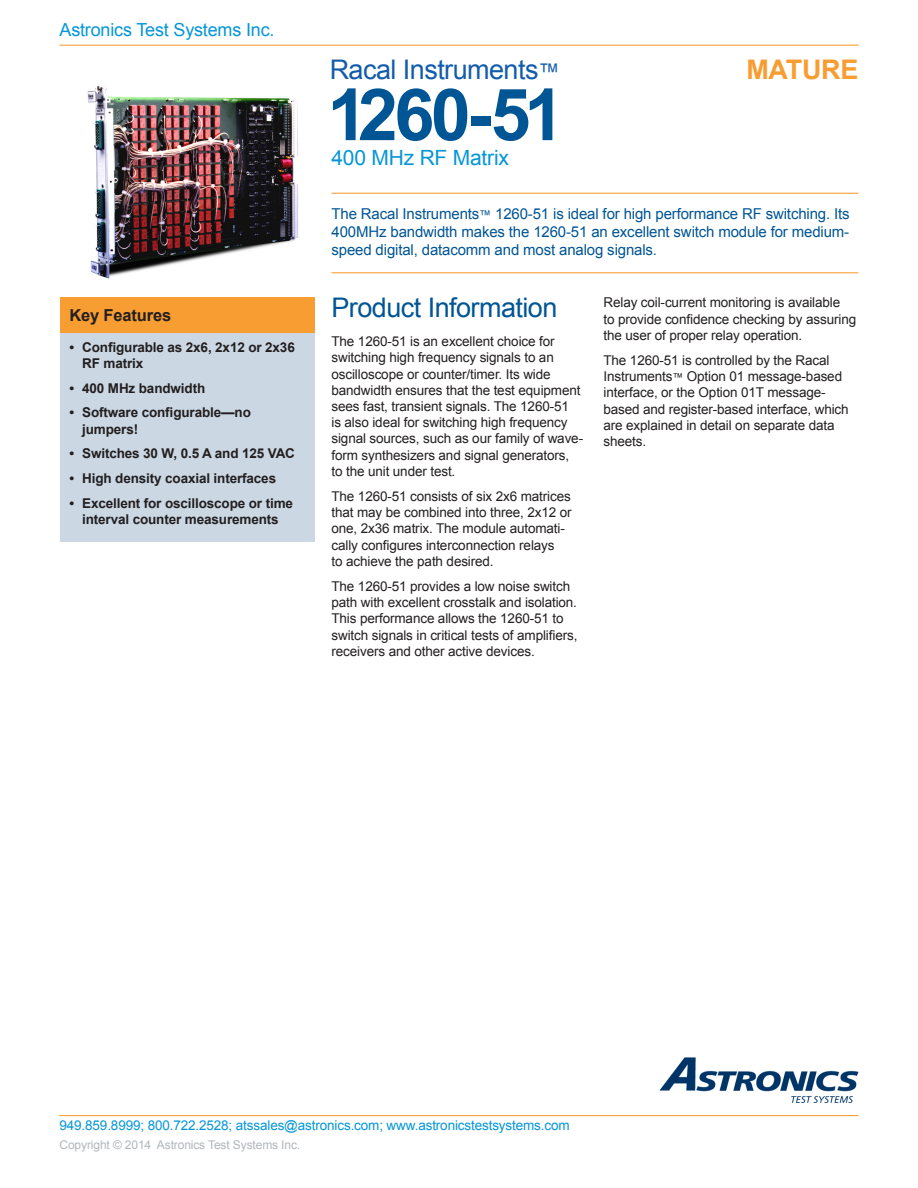
<style>
.page{position:relative;width:918px;height:1188px;background:#fff}
.page>*{position:absolute;margin:0;border:0;box-sizing:border-box;transform-origin:0 0}
.Product_Model{font:700 72px "Arial";letter-spacing:-.07em;color:#005595}
.Section_Heading{font:27px "Arial";letter-spacing:-.02em;color:#005595}
.Product_Name{font:27px "Arial";letter-spacing:-.02em;color:#135cab}
.Product_Name-2{font:700 27px "Arial";letter-spacing:-.01em;color:#f89d31}
.Product_Description{font:21px "Arial";letter-spacing:-.01em;color:#0696d7}
.t1{font:18px "Arial";letter-spacing:-.01em;color:#0696d7}
.Key_Features_Heading{font:700 16.5px "Arial";letter-spacing:-.01em;color:#231f20}
.Intro_Copy_Single_Pa{font:15px/18px "Arial";letter-spacing:-.01em;color:#005595;text-align:justify}
.Body_Copy{font:13.5px/16.2px "Arial";letter-spacing:-.01em;color:#231f20}
.t2{font:700 13.5px/16.2px "Arial";letter-spacing:-.01em;color:#231f20}
.t3{font:13.5px "Arial";letter-spacing:-.01em;color:#0696d7}
.t4{font:12px "Arial";letter-spacing:-.01em;color:#b2b7bb}
.s1{font-size:21.6px}
.s2{font-size:12px}
.s3{font-size:10.8px}
</style>
<div class="page">
<hr style="left:60px;top:45px;width:799px;height:1px;background:#f89d31">
<img style="left:659px;top:1057px;width:200px;height:46px">
<hr style="left:59px;top:1115px;width:799px;height:1px;background:#f89d31">
<hr style="left:332px;top:193px;width:526px;height:1px;background:#f89d31">
<hr style="left:332px;top:272px;width:526px;height:1px;background:#f89d31">
<div style="left:60px;top:298px;width:255px;height:35px;background:#f89d31"></div>
<div style="left:60px;top:333px;width:255px;height:209px;background:#cbd8e4"></div>
<img style="left:87px;top:85px;width:211px;height:194px">
<h3 class="t1" style="left:60px;top:18px;width:217px">Astronics Test Systems Inc.</h3>
<p class="Key_Features_Heading" style="left:69px;top:305px;width:103px">Key Features</p>
<p class="t2" style="left:82px;top:339px;width:214px;text-indent:-13px">• Configurable as 2x6, 2x12 or 2x36<br>RF matrix</p>
<p class="t2" style="left:69px;top:380px;width:137px">• 400 MHz bandwidth</p>
<p class="t2" style="left:82px;top:405px;width:170px;text-indent:-13px">• Software configurable—no jumpers!</p>
<p class="t2" style="left:69px;top:446px;width:227px">• Switches 30 W, 0.5 A and 125 VAC</p>
<p class="t2" style="left:69px;top:471px;width:208px">• High density coaxial interfaces</p>
<p class="t2" style="left:69px;top:495px;width:225px;text-align:center">• Excellent for oscilloscope or time interval counter measurements</p>
<p class="Product_Name" style="left:330px;top:52px;width:232px">Racal Instruments<span class="s1">™</span></p>
<p class="Product_Model" style="left:327px;top:67px;width:238px">1260-51</p>
<p class="Product_Description" style="left:332px;top:144px;width:179px">400 MHz RF Matrix</p>
<p class="Product_Name-2" style="left:746px;top:52px;width:114px">MATURE</p>
<p class="Intro_Copy_Single_Pa" style="left:332px;top:205px;width:520px">The Racal Instruments<span class="s2">™</span> 1260-51 is ideal for high performance RF switching. Its 400MHz bandwidth makes the 1260-51 an excellent switch module for medium&shy;speed digital, datacomm and most analog signals.</p>
<p class="Section_Heading" style="left:332px;top:290px;width:227px">Product Information</p>
<p class="Body_Copy" style="left:332px;top:334px;width:253px">The 1260-51 is an excellent choice for switching high frequency signals to an oscilloscope or counter/timer. Its wide bandwidth ensures that the test equipment sees fast, transient signals. The 1260-51<br>is also ideal for switching high frequency signal sources, such as our family of wave&shy;form synthesizers and signal generators, to the unit under test.</p>
<p class="Body_Copy" style="left:332px;top:488px;width:242px">The 1260-51 consists of six 2x6 matrices that may be combined into three, 2x12 or one, 2x36 matrix. The module automati&shy;cally configures interconnection relays<br>to achieve the path desired.</p>
<p class="Body_Copy" style="left:332px;top:578px;width:247px">The 1260-51 provides a low noise switch path with excellent crosstalk and isolation.<br>This performance allows the 1260-51 to switch signals in critical tests of amplifiers, receivers and other active devices.</p>
<p class="Body_Copy" style="left:603px;top:295px;width:254px">Relay coil-current monitoring is available<br>to provide confidence checking by assuring the user of proper relay operation.</p>
<p class="Body_Copy" style="left:603px;top:352px;width:247px">The 1260-51 is controlled by the Racal Instruments<span class="s3">™</span> Option 01 message-based interface, or the Option 01T message&shy;based and register-based interface, which are explained in detail on separate data sheets.</p>
<p class="t3" style="left:60px;top:1117px;width:512px">949.859.8999; 800.722.2528; atssales@astronics.com; www.astronicstestsystems.com</p>
<p class="t4" style="left:60px;top:1137px;width:242px">Copyright © 2014 Astronics Test Systems Inc.</p>
</div>
